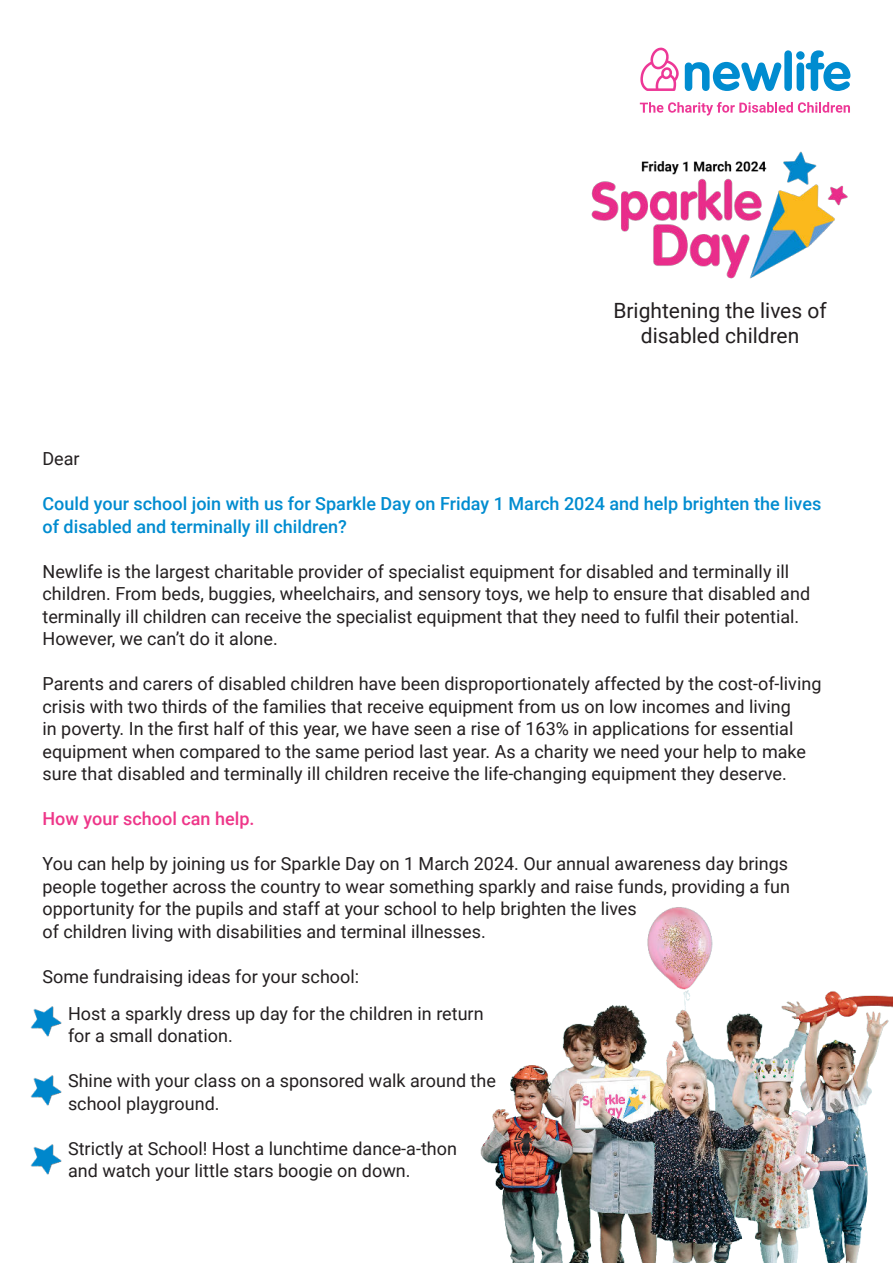
<style>
.page{position:relative;width:893px;height:1263px;background:#fff}
.page>*{position:absolute;margin:0;border:0;box-sizing:border-box;transform-origin:0 0}
.t1{font:21px/25.2px "Roboto";color:#231f20;text-align:center}
.t2{font:18px/22.5px "Roboto";color:#231f20}
.t3{font:500 18px/22.5px "Roboto";color:#008cd0}
.t4{font:500 18px "Roboto";color:#ee3689}
</style>
<div class="page">
<svg style="left:640px;top:48px;width:39px;height:43px"></svg>
<svg style="left:640px;top:102px;width:210px;height:14px"></svg>
<svg style="left:685px;top:62px;width:96px;height:29px"></svg>
<div style="left:784px;top:50px;width:8px;height:41px;background:#008cd0;border-radius:4px"></div>
<svg style="left:796px;top:50px;width:54px;height:41px"></svg>
<img style="left:591px;top:151px;width:257px;height:128px">
<img style="left:31px;top:1006px;width:30px;height:30px">
<img style="left:31px;top:1075px;width:30px;height:30px">
<img style="left:31px;top:1144px;width:30px;height:30px">
<img style="left:480px;top:907px;width:413px;height:356px">
<p class="t1" style="left:613px;top:299px;width:215px">Brightening the lives of disabled children</p>
<p class="t2" style="left:43px;top:449px;width:39px">Dear</p>
<p class="t3" style="left:43px;top:494px;width:780px">Could your school join with us for Sparkle Day on Friday 1 March 2024 and help brighten the lives of disabled and terminally ill children?</p>
<p class="t2" style="left:43px;top:562px;width:769px">Newlife is the largest charitable provider of specialist equipment for disabled and terminally ill children. From beds, buggies, wheelchairs, and sensory toys, we help to ensure that disabled and terminally ill children can receive the specialist equipment that they need to fulfil their potential.<br>However, we can’t do it alone.</p>
<p class="t2" style="left:43px;top:674px;width:780px">Parents and carers of disabled children have been disproportionately affected by the cost-of-living crisis with two thirds of the families that receive equipment from us on low incomes and living<br>in poverty. In the first half of this year, we have seen a rise of 163% in applications for essential equipment when compared to the same period last year. As a charity we need your help to make sure that disabled and terminally ill children receive the life-changing equipment they deserve.</p>
<p class="t4" style="left:43px;top:812px;width:214px">How your school can help.</p>
<p class="t2" style="left:43px;top:852px;width:749px">You can help by joining us for Sparkle Day on 1 March 2024. Our annual awareness day brings people together across the country to wear something sparkly and raise funds, providing a fun opportunity for the pupils and staff at your school to help brighten the lives<br>of children living with disabilities and terminal illnesses.</p>
<p class="t2" style="left:68px;top:960px;width:417px;line-height:36.8px;text-indent:-26px">Some fundraising ideas for your school:<br>Host a sparkly dress up day for the children in return</p>
<p class="t2" style="left:68px;top:1026px;width:166px">for a small donation.</p>
<p class="t2" style="left:68px;top:1071px;width:429px">Shine with your class on a sponsored walk around the school playground.</p>
<p class="t2" style="left:68px;top:1138px;width:390px">Strictly at School! Host a lunchtime dance-a-thon and watch your little stars boogie on down.</p>
</div>
